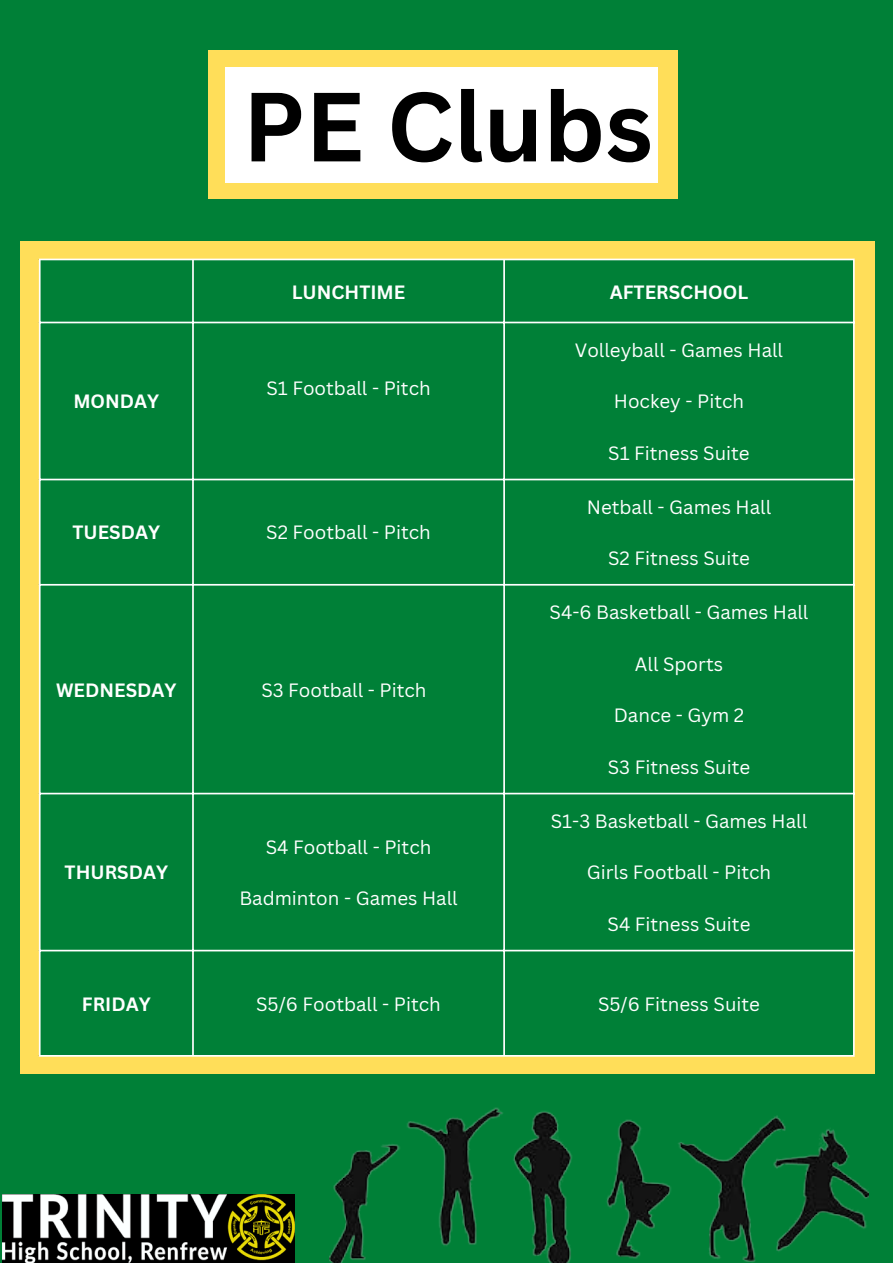
<style>
.page{position:relative;width:893px;height:1263px;background:#008037}
.page>*{position:absolute;margin:0;border:0;box-sizing:border-box;transform-origin:0 0}
.t1{font:700 95.93px "Canva Sans";color:#000}
.t2{font:18.75px "Canva Sans";color:#fff}
.t3{font:700 18.75px "Canva Sans";color:#fff}
</style>
<div class="page">
<div style="left:20px;top:241px;width:855px;height:832px;background:#ffde59"></div>
<div style="left:41px;top:260px;width:812px;height:795px;background:#008037"></div>
<hr style="left:39px;top:260px;width:2px;height:795px;background:#fff">
<hr style="left:192px;top:260px;width:2px;height:795px;background:#fff">
<hr style="left:503px;top:260px;width:2px;height:795px;background:#fff">
<hr style="left:853px;top:260px;width:1px;height:795px;background:#fff">
<hr style="left:39px;top:259px;width:815px;height:1px;background:#fff">
<hr style="left:39px;top:322px;width:815px;height:1px;background:#fff">
<hr style="left:39px;top:479px;width:815px;height:1px;background:#fff">
<hr style="left:39px;top:584px;width:815px;height:2px;background:#fff">
<hr style="left:39px;top:793px;width:815px;height:1px;background:#fff">
<hr style="left:39px;top:950px;width:815px;height:1px;background:#fff">
<hr style="left:39px;top:1055px;width:815px;height:2px;background:#fff">
<div style="left:208px;top:51px;width:470px;height:148px;background:#ffde59"></div>
<div style="left:225px;top:67px;width:432px;height:115px;background:#fff"></div>
<img style="left:329px;top:1073px;width:540px;height:190px">
<img style="left:3px;top:1194px;width:292px;height:69px">
<p class="t1" style="left:243px;top:59px;width:412px">PE Clubs</p>
<p class="t3" style="left:73px;top:388px;width:87px">MONDAY</p>
<p class="t3" style="left:292px;top:279px;width:115px">LUNCHTIME</p>
<p class="t3" style="left:610px;top:279px;width:140px">AFTERSCHOOL</p>
<p class="t2" style="left:266px;top:375px;width:166px">S1 Football - Pitch</p>
<p class="t2" style="left:575px;top:336px;width:210px">Volleyball - Games Hall</p>
<p class="t2" style="left:614px;top:388px;width:132px">Hockey - Pitch</p>
<p class="t2" style="left:608px;top:440px;width:143px">S1 Fitness Suite</p>
<p class="t3" style="left:72px;top:519px;width:89px">TUESDAY</p>
<p class="t2" style="left:266px;top:519px;width:166px">S2 Football - Pitch</p>
<p class="t3" style="left:56px;top:676px;width:122px">WEDNESDAY</p>
<p class="t2" style="left:261px;top:676px;width:167px">S3 Football - Pitch</p>
<p class="t3" style="left:65px;top:859px;width:105px">THURSDAY</p>
<p class="t2" style="left:266px;top:833px;width:167px">S4 Football - Pitch</p>
<p class="t2" style="left:239px;top:885px;width:220px">Badminton - Games Hall</p>
<p class="t2" style="left:587px;top:493px;width:186px">Netball - Games Hall</p>
<p class="t2" style="left:608px;top:545px;width:143px">S2 Fitness Suite</p>
<p class="t2" style="left:549px;top:599px;width:260px">S4-6 Basketball - Games Hall</p>
<p class="t2" style="left:635px;top:650px;width:90px">All Sports</p>
<p class="t2" style="left:614px;top:702px;width:132px">Dance - Gym 2</p>
<p class="t2" style="left:608px;top:754px;width:144px">S3 Fitness Suite</p>
<p class="t2" style="left:551px;top:807px;width:258px">S1-3 Basketball - Games Hall</p>
<p class="t2" style="left:587px;top:859px;width:186px">Girls Football - Pitch</p>
<p class="t2" style="left:607px;top:911px;width:144px">S4 Fitness Suite</p>
<p class="t3" style="left:82px;top:990px;width:70px">FRIDAY</p>
<p class="t2" style="left:256px;top:990px;width:186px">S5/6 Football - Pitch</p>
<p class="t2" style="left:598px;top:990px;width:163px">S5/6 Fitness Suite</p>
</div>
